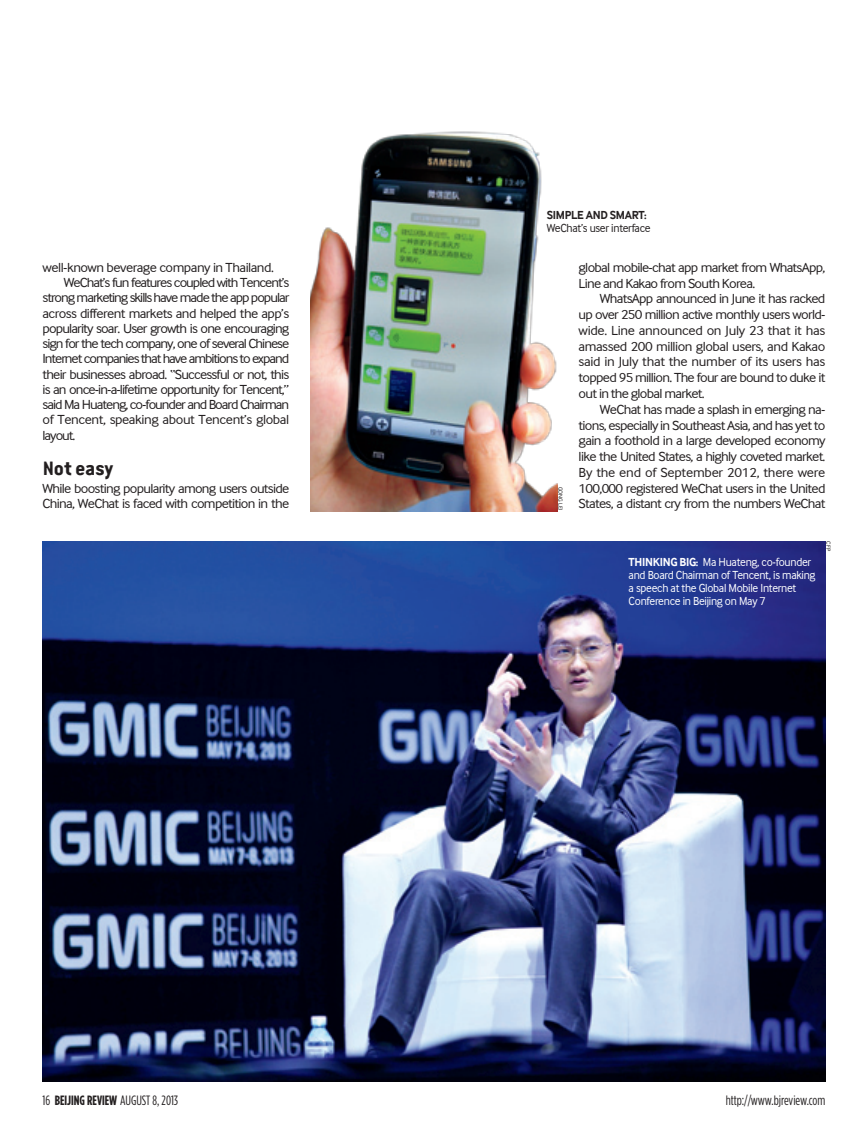
<style>
.page{position:relative;width:868px;height:1136px;background:#fff}
.page>*{position:absolute;margin:0;border:0;box-sizing:border-box;transform-origin:0 0}
.t1{font:19.5px "Van Condensed LF Bold";letter-spacing:-.05em;color:#231f20}
.t2{font:13.5px/15.8px "Inter Face Da Ma";letter-spacing:-.05em;color:#231f20;scale:1.05 1}
.t3{font:13.5px "Inter Face Da Ma";letter-spacing:-.07em;color:#231f20;scale:1.05 1}
.t4{font:condensed 13.5px "Gotham HTF";color:#231f20}
.t5{font:13.5px "Inter Face Da Ma";letter-spacing:-.03em;color:#231f20;scale:1.05 1}
.t6{font:12px/12.8px "Inter Face Da Ma";letter-spacing:-.025em;color:#fff;scale:.95 1}
.t7{font:12px "Inter Face Da Ma";letter-spacing:-.025em;color:#231f20;scale:.95 1}
.t8{font:700 12px "Inter Face Da Ma";letter-spacing:-.025em;color:#231f20;scale:.95 1}
.t9{font:6px "Inter Face Da Ma";color:#231f20}
.s1{font-weight:700}
</style>
<div class="page">
<img style="left:43px;top:541px;width:782px;height:539px">
<img style="left:310px;top:131px;width:247px;height:380px">
<p class="t2" style="left:43px;top:259px;width:222px">well-known beverage company in Thailand.</p>
<p class="t3" style="left:64px;top:275px;width:216px">WeChat’s fun features coupled with Tencent’s</p>
<p class="t3" style="left:43px;top:290px;width:236px">strong marketing skills have made the app popular</p>
<p class="t2" style="left:43px;top:305px;width:236px">across different markets and helped the app’s</p>
<p class="t2" style="left:43px;top:320px;width:236px">popularity soar. User growth is one encouraging</p>
<p class="t3" style="left:43px;top:336px;width:236px">sign for the tech company, one of several Chinese</p>
<p class="t3" style="left:43px;top:351px;width:236px">Internet companies that have ambitions to expand</p>
<p class="t2" style="left:43px;top:366px;width:236px">their businesses abroad. “Successful or not, this</p>
<p class="t2" style="left:43px;top:381px;width:236px">is an once-in-a-lifetime opportunity for Tencent,”</p>
<p class="t3" style="left:43px;top:397px;width:236px">said Ma Huateng, co-founder and Board Chairman</p>
<p class="t5" style="left:43px;top:412px;width:236px">of Tencent, speaking about Tencent’s global</p>
<p class="t2" style="left:43px;top:427px;width:33px">layout.</p>
<h1 class="t1" style="left:43px;top:456px;width:73px">Not easy</h1>
<p class="t2" style="left:43px;top:481px;width:236px;line-height:15.3px">While boosting popularity among users outside<br>China, WeChat is faced with competition in the</p>
<p class="t8" style="left:546px;top:208px;width:107px">SIMPLE AND SMART:</p>
<p class="t7" style="left:546px;top:221px;width:111px">WeChat’s user interface</p>
<p class="t9" style="left:563px;top:486px;width:25px;rotate:90deg">GONG LEI</p>
<p class="t2" style="left:578px;top:259px;width:236px">global mobile-chat app market from WhatsApp,<br>Line and Kakao from South Korea.</p>
<p class="t2" style="left:578px;top:291px;width:236px;text-align:justify;text-indent:21px">WhatsApp announced in June it has racked up over 250 million active monthly users world&shy;wide. Line announced on July 23 that it has amassed 200 million global users, and Kakao said in July that the number of its users has topped 95 million. The four are bound to duke it out in the global market.</p>
<p class="t2" style="left:578px;top:401px;width:236px;text-align:justify;text-indent:21px">WeChat has made a splash in emerging na&shy;tions, especially in Southeast Asia, and has yet to gain a foothold in a large developed economy like the United States, a highly coveted market.<br>By the end of September 2012, there were 100,000 registered WeChat users in the United States, a distant cry from the numbers WeChat</p>
<p class="t6" style="left:628px;top:555px;width:198px"><span class="s1">THINKING BIG:</span> Ma Huateng, co-founder and Board Chairman of Tencent, is making a speech at the Global Mobile Internet Conference in Beijing on May 7</p>
<p class="t9" style="left:831px;top:541px;width:11px;rotate:90deg">CFP</p>
<p class="t4" style="left:43px;top:1092px;width:137px">16 <span class="s1">BEIJING REVIEW</span> AUGUST 8, 2013</p>
<p class="t4" style="left:725px;top:1092px;width:101px">http://www.bjreview.com</p>
</div>
